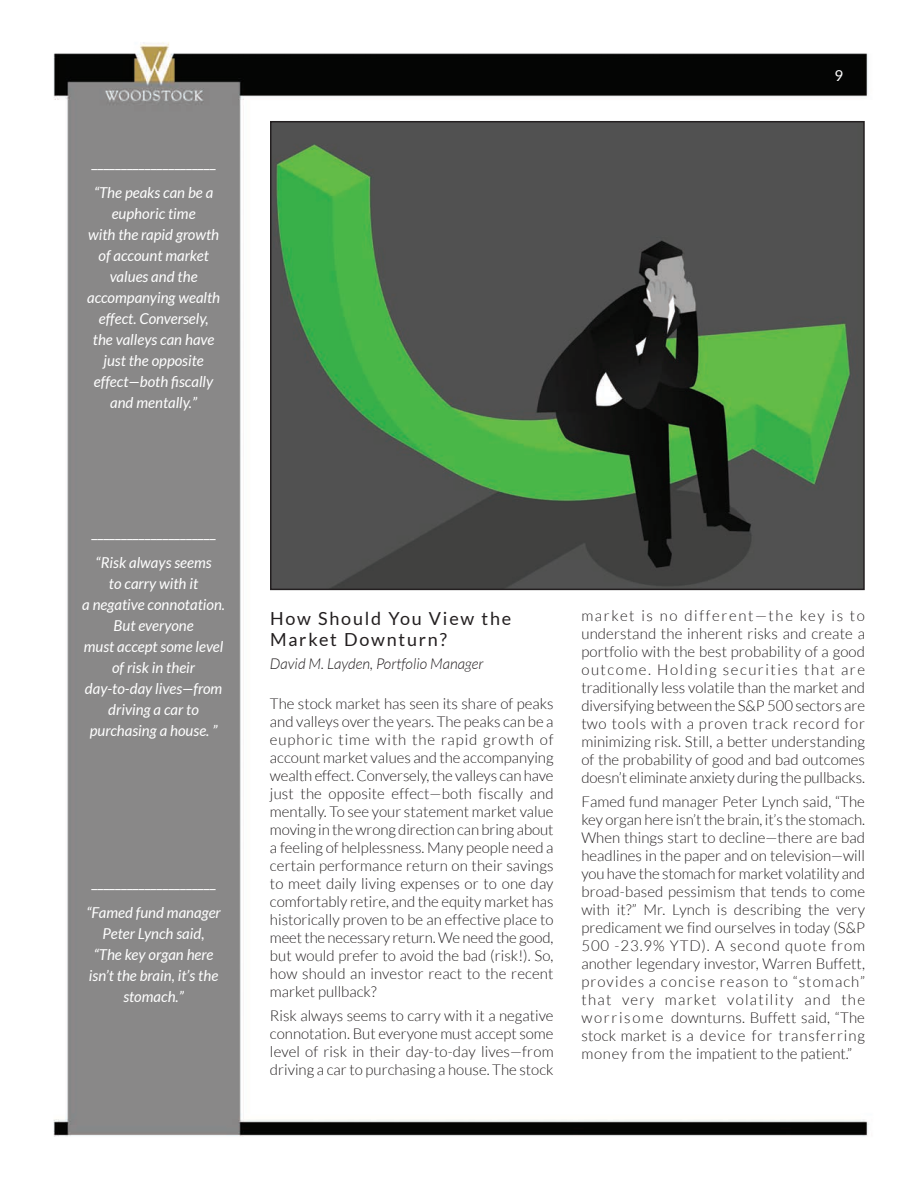
<style>
.page{position:relative;width:918px;height:1188px;background:#fff}
.page>*{position:absolute;margin:0;border:0;box-sizing:border-box;transform-origin:0 0}
.t1{font:18px/21.6px "Lato";letter-spacing:.1em;color:#231f20}
.t2{font:300 15px/18px "Lato";color:#231f20;text-align:justify}
.t3{font:italic 15px/21px "Lato";color:#fff;text-align:center}
.t4{font:15px "Lato";color:#fff}
.t5{font:italic 300 15px "Lato";color:#231f20}
</style>
<div class="page">
<img style="left:53px;top:42px;width:816px;height:1095px">
<img style="left:273px;top:124px;width:589px;height:463px">
<div style="left:270px;top:121px;width:595px;height:469px;border:2px solid #231f20"></div>
<p class="t4" style="left:92px;top:153px;width:126px">_____________________</p>
<p class="t3" style="left:87px;top:181px;width:135px">“The peaks can be a euphoric time<br>with the rapid growth of account market values and the accompanying wealth effect. Conversely, the valleys can have just the opposite effect—both fiscally and mentally.”</p>
<p class="t4" style="left:835px;top:66px;width:10px">9</p>
<p class="t4" style="left:92px;top:523px;width:126px">_____________________</p>
<p class="t3" style="left:82px;top:552px;width:144px">“Risk always seems<br>to carry with it<br>a negative connotation.<br>But everyone<br>must accept some level of risk in their day-to-day lives—from driving a car to purchasing a house. ”</p>
<p class="t4" style="left:92px;top:873px;width:126px">_____________________</p>
<p class="t3" style="left:86px;top:901px;width:136px">“Famed fund manager<br>Peter Lynch said,<br>“The key organ here isn’t the brain, it’s the stomach.”</p>
<p class="t1" style="left:270px;top:607px;width:243px">How Should You View the<br>Market Downturn?</p>
<p class="t5" style="left:270px;top:654px;width:215px">David M. Layden, Portfolio Manager</p>
<p class="t2" style="left:270px;top:695px;width:285px">The stock market has seen its share of peaks and valleys over the years. The peaks can be a euphoric time with the rapid growth of account market values and the accompanying wealth effect. Conversely, the valleys can have just the opposite effect—both fiscally and mentally. To see your statement market value moving in the wrong direction can bring about a feeling of helplessness. Many people need a certain performance return on their savings to meet daily living expenses or to one day comfortably retire, and the equity market has historically proven to be an effective place to meet the necessary return. We need the good, but would prefer to avoid the bad (risk!). So, how should an investor react to the recent market pullback?</p>
<p class="t2" style="left:270px;top:1007px;width:285px">Risk always seems to carry with it a negative connotation. But everyone must accept some level of risk in their day-to-day lives—from driving a car to purchasing a house. The stock</p>
<p class="t2" style="left:581px;top:607px;width:285px">market is no different—the key is to understand the inherent risks and create a portfolio with the best probability of a good outcome. Holding securities that are traditionally less volatile than the market and diversifying between the S&amp;P 500 sectors are two tools with a proven track record for minimizing risk. Still, a better understanding of the probability of good and bad outcomes doesn’t eliminate anxiety during the pullbacks.</p>
<p class="t2" style="left:581px;top:793px;width:285px">Famed fund manager Peter Lynch said, “The key organ here isn’t the brain, it’s the stomach.<br>When things start to decline—there are bad headlines in the paper and on television—will you have the stomach for market volatility and broad-based pessimism that tends to come with it?” Mr. Lynch is describing the very predicament we find ourselves in today (S&amp;P 500 -23.9% YTD). A second quote from another legendary investor, Warren Buffett, provides a concise reason to “stomach” that very market volatility and the worrisome downturns. Buffett said, “The stock market is a device for transferring money from the impatient to the patient.”</p>
</div>
